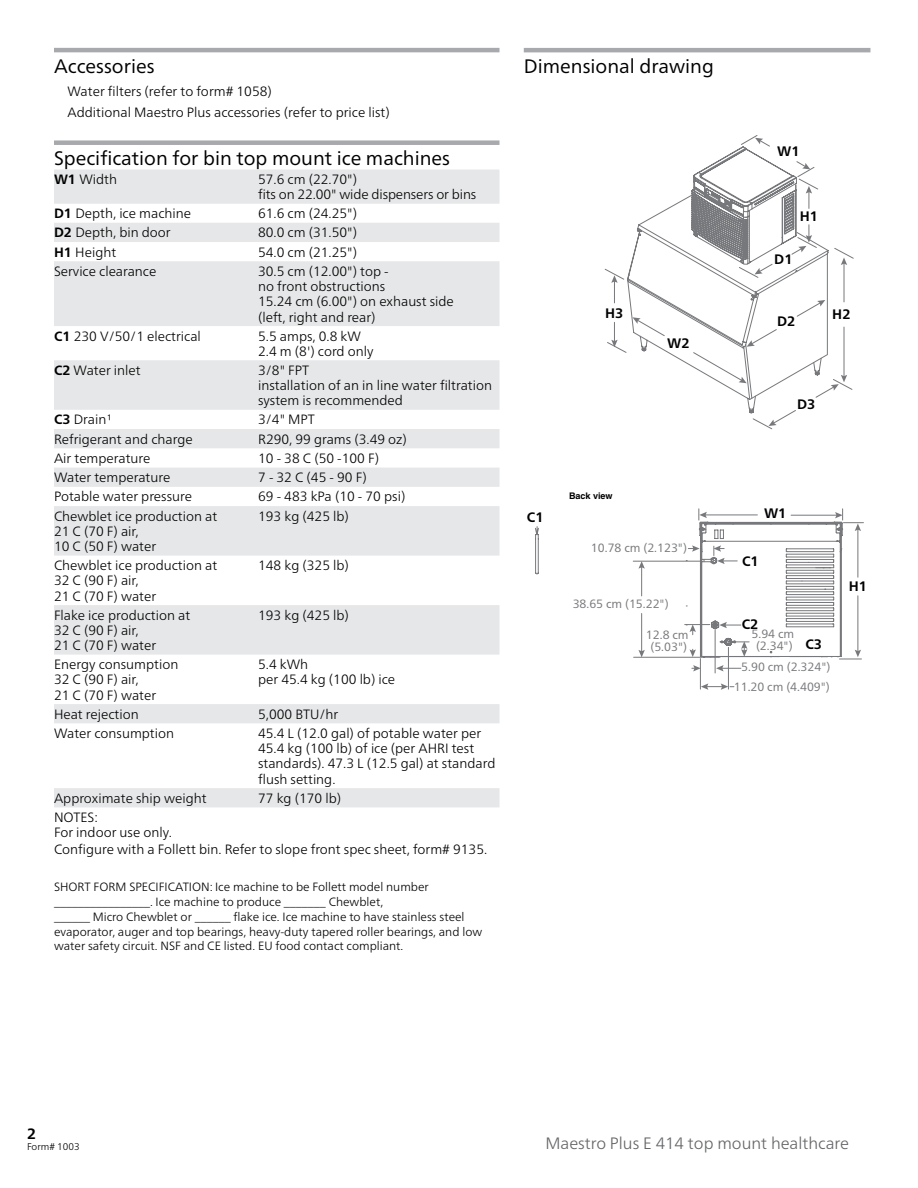
<style>
.page{position:relative;width:918px;height:1188px;background:#fff}
.page>*{position:absolute;margin:0;border:0;box-sizing:border-box;transform-origin:0 0}
.t1{font:19.5px "Frutiger Neue LT Pro";color:#000}
.t2{font:300 16.5px "Frutiger Neue LT Pro";color:#636466}
.t3{font:700 15px "Frutiger Neue LT Pro";color:#000}
.t4{font:700 13.8px "Frutiger Neue LT Pro";color:#000}
.t5{font:300 13.5px/15.3px "Frutiger Neue LT Pro";color:#000}
.t6{font:300 12px/14.9px "Frutiger Neue LT Pro";color:#000}
.t7{font:12px/12px "Frutiger Neue LT Pro";color:#77787b;text-align:center}
.t8{font:300 9.75px "Frutiger Neue LT Pro";color:#000}
.t9{font:700 9.15px "Helvetica LT Std";color:#000}
.s1{font-weight:700}
</style>
<div class="page">
<hr style="left:524px;top:48px;width:346px;height:4px;background:#a7a9ac">
<svg style="left:604px;top:135px;width:250px;height:295px"></svg>
<svg style="left:535px;top:526px;width:4px;height:49px"></svg>
<svg style="left:633px;top:509px;width:230px;height:181px"></svg>
<svg style="left:54px;top:170px;width:446px;height:637px;fill:#e6e7e8"></svg>
<hr style="left:54px;top:48px;width:446px;height:4px;background:#a7a9ac">
<div style="left:54px;top:140px;width:446px;height:5px;background:#a7a9ac"></div>
<h1 class="t1" style="left:54px;top:54px;width:102px">Accessories</h1>
<p class="t5" style="left:68px;top:81px;width:324px;line-height:20.9px">Water filters (refer to form# 1058)<br>Additional Maestro Plus accessories (refer to price list)</p>
<h1 class="t1" style="left:54px;top:147px;width:398px">Specification for bin top mount ice machines</h1>
<p class="t5" style="left:54px;top:172px;width:65px"><span class="s1">W1</span> Width</p>
<p class="t5" style="left:258px;top:172px;width:220px">57.6 cm (22.70")<br>fits on 22.00" wide dispensers or bins</p>
<p class="t5" style="left:54px;top:206px;width:139px"><span class="s1">D1</span> Depth, ice machine</p>
<p class="t5" style="left:258px;top:206px;width:100px">61.6 cm (24.25")</p>
<p class="t5" style="left:54px;top:225px;width:118px"><span class="s1">D2</span> Depth, bin door</p>
<p class="t5" style="left:258px;top:225px;width:100px">80.0 cm (31.50")</p>
<p class="t5" style="left:54px;top:244px;width:64px"><span class="s1">H1</span> Height</p>
<p class="t5" style="left:258px;top:244px;width:100px">54.0 cm (21.25")</p>
<p class="t5" style="left:54px;top:263px;width:104px">Service clearance</p>
<p class="t5" style="left:258px;top:263px;width:197px">30.5 cm (12.00") top -<br>no front obstructions<br>15.24 cm (6.00") on exhaust side (left, right and rear)</p>
<p class="t5" style="left:54px;top:328px;width:148px"><span class="s1">C1</span> 230 V/50/1 electrical</p>
<p class="t5" style="left:258px;top:328px;width:117px">5.5 amps, 0.8 kW<br>2.4 m (8') cord only</p>
<p class="t5" style="left:54px;top:362px;width:88px"><span class="s1">C2</span> Water inlet</p>
<p class="t5" style="left:258px;top:362px;width:235px">3/8" FPT<br>installation of an in line water filtration system is recommended</p>
<p class="t5" style="left:54px;top:412px;width:60px"><span class="s1">C3</span> Drain1</p>
<p class="t5" style="left:258px;top:412px;width:58px">3/4" MPT</p>
<p class="t5" style="left:54px;top:431px;width:140px">Refrigerant and charge</p>
<p class="t5" style="left:258px;top:431px;width:150px">R290, 99 grams (3.49 oz)</p>
<p class="t5" style="left:54px;top:450px;width:98px">Air temperature</p>
<p class="t5" style="left:258px;top:450px;width:122px">10 - 38 C (50 -100 F)</p>
<p class="t5" style="left:54px;top:470px;width:118px">Water temperature</p>
<p class="t5" style="left:258px;top:470px;width:110px">7 - 32 C (45 - 90 F)</p>
<p class="t5" style="left:54px;top:489px;width:140px">Potable water pressure</p>
<p class="t5" style="left:258px;top:489px;width:149px">69 - 483 kPa (10 - 70 psi)</p>
<p class="t5" style="left:54px;top:508px;width:165px">Chewblet ice production at<br>21 C (70 F) air,<br>10 C (50 F) water</p>
<p class="t5" style="left:258px;top:508px;width:92px">193 kg (425 lb)</p>
<p class="t5" style="left:54px;top:558px;width:165px">Chewblet ice production at<br>32 C (90 F) air,<br>21 C (70 F) water</p>
<p class="t5" style="left:258px;top:558px;width:92px">148 kg (325 lb)</p>
<p class="t5" style="left:54px;top:607px;width:138px">Flake ice production at<br>32 C (90 F) air,<br>21 C (70 F) water</p>
<p class="t5" style="left:258px;top:607px;width:92px">193 kg (425 lb)</p>
<p class="t5" style="left:54px;top:657px;width:126px">Energy consumption<br>32 C (90 F) air,<br>21 C (70 F) water</p>
<p class="t5" style="left:258px;top:657px;width:139px">5.4 kWh<br>per 45.4 kg (100 lb) ice</p>
<p class="t5" style="left:54px;top:706px;width:86px">Heat rejection</p>
<p class="t5" style="left:258px;top:706px;width:82px">5,000 BTU/hr</p>
<p class="t5" style="left:54px;top:725px;width:122px">Water consumption</p>
<p class="t5" style="left:258px;top:725px;width:239px">45.4 L (12.0 gal) of potable water per<br>45.4 kg (100 lb) of ice (per AHRI test standards). 47.3 L (12.5 gal) at standard flush setting.</p>
<p class="t5" style="left:54px;top:790px;width:154px">Approximate ship weight</p>
<p class="t5" style="left:258px;top:790px;width:85px">77 kg (170 lb)</p>
<p class="t5" style="left:54px;top:809px;width:435px;line-height:15.9px">NOTES:<br>For indoor use only.<br>Configure with a Follett bin. Refer to slope front spec sheet, form# 9135.</p>
<p class="t6" style="left:54px;top:879px;width:430px">SHORT FORM SPECIFICATION: Ice machine to be Follett model number ________________. Ice machine to produce _______ Chewblet,<br>______ Micro Chewblet or ______ flake ice. Ice machine to have stainless steel evaporator, auger and top bearings, heavy-duty tapered roller bearings, and low water safety circuit. NSF and CE listed. EU food contact compliant.</p>
<h1 class="t1" style="left:524px;top:54px;width:192px">Dimensional drawing</h1>
<p class="t4" style="left:605px;top:305px;width:20px">H3</p>
<p class="t4" style="left:667px;top:335px;width:24px">W2</p>
<p class="t4" style="left:777px;top:143px;width:24px">W1</p>
<p class="t4" style="left:800px;top:208px;width:20px">H1</p>
<p class="t4" style="left:774px;top:251px;width:20px">D1</p>
<p class="t4" style="left:777px;top:313px;width:20px">D2</p>
<p class="t4" style="left:832px;top:306px;width:20px">H2</p>
<p class="t4" style="left:797px;top:396px;width:20px">D3</p>
<p class="t9" style="left:569px;top:490px;width:45px">Back view</p>
<p class="t4" style="left:527px;top:509px;width:18px">C1</p>
<p class="t4" style="left:764px;top:505px;width:24px">W1</p>
<p class="t7" style="left:591px;top:541px;width:97px">10.78 cm (2.123")</p>
<p class="t7" style="left:573px;top:598px;width:97px">38.65 cm (15.22")</p>
<p class="t4" style="left:742px;top:553px;width:18px">C1</p>
<p class="t4" style="left:849px;top:578px;width:20px">H1</p>
<p class="t7" style="left:646px;top:629px;width:44px">12.8 cm (5.03")</p>
<p class="t4" style="left:742px;top:616px;width:18px">C2</p>
<p class="t7" style="left:752px;top:627px;width:44px">5.94 cm (2.34")</p>
<p class="t7" style="left:734px;top:657px;width:98px;line-height:19.5px;text-align:right">5.90 cm (2.324")<br>11.20 cm (4.409")</p>
<p class="t4" style="left:805px;top:636px;width:18px">C3</p>
<p class="t3" style="left:27px;top:1124px;width:10px">2</p>
<p class="t8" style="left:27px;top:1141px;width:54px">Form# 1003</p>
<p class="t2" style="left:545px;top:1133px;width:305px">Maestro Plus E 414 top mount healthcare</p>
</div>
